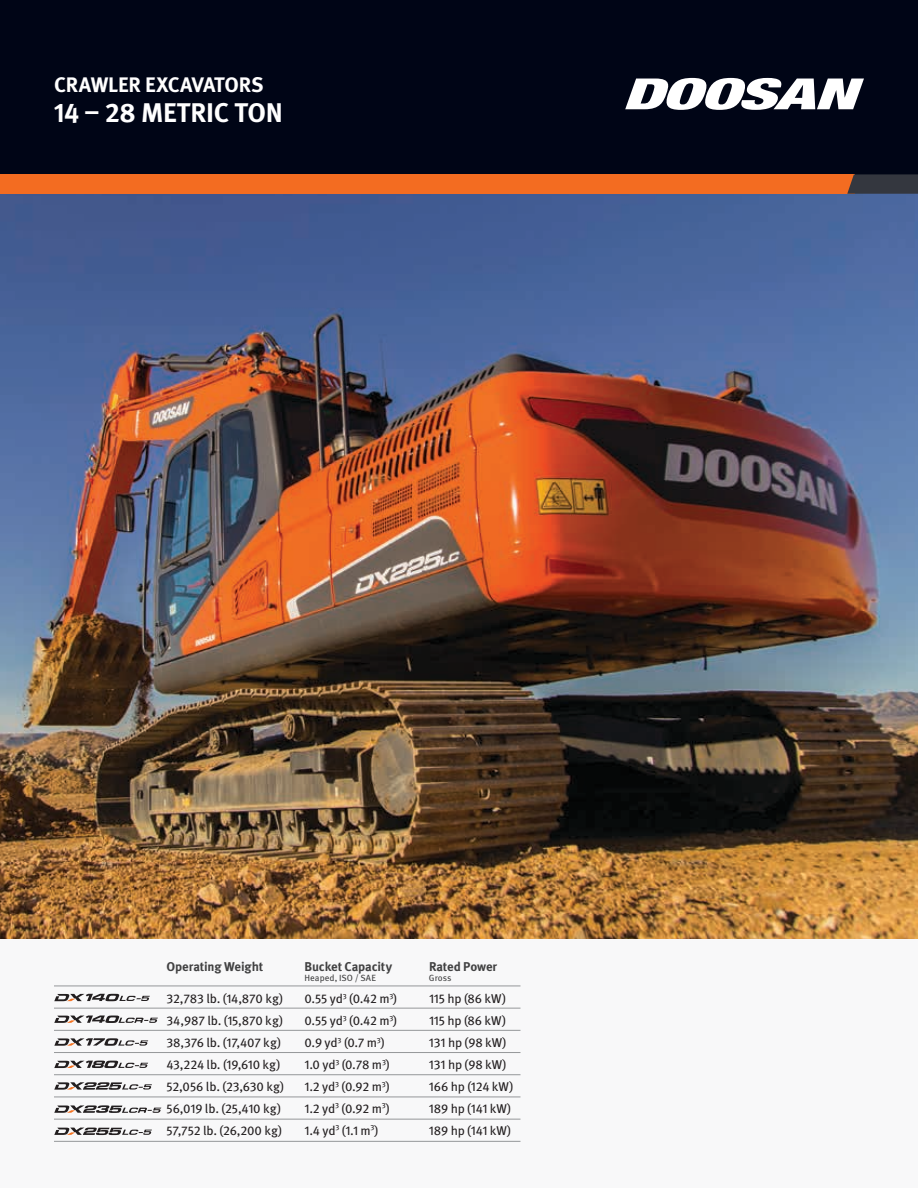
<style>
.page{position:relative;width:918px;height:1188px;background:#fff}
.page>*{position:absolute;margin:0;border:0;box-sizing:border-box;transform-origin:0 0}
.t1{font:700 27px "Meta OT";letter-spacing:-.01em;color:#fff}
.t2{font:700 21px "Meta OT";letter-spacing:-.01em;color:#fff}
.t3{font:12.75px "Meta OT";letter-spacing:-.01em;color:#231f20}
.t4{font:700 12.75px "Meta OT";letter-spacing:-.01em;color:#414142}
.t5{font:9px "Meta OT";letter-spacing:.005em;color:#414142}
</style>
<div class="page">
<div style="left:0;top:925px;width:918px;height:263px;background:#f8f8f9"></div>
<img style="left:0;top:194px;width:918px;height:745px">
<div style="left:0;top:0;width:918px;height:175px;background:#000516"></div>
<div style="left:0;top:174px;width:854px;height:20px;background:#f36c21"></div>
<svg style="left:847px;top:174px;width:71px;height:20px"></svg>
<svg style="left:625px;top:78px;width:239px;height:32px"></svg>
<hr style="left:54px;top:1008px;width:466px;height:1px;background:#959799">
<hr style="left:54px;top:986px;width:466px;height:1px;background:#959799">
<hr style="left:54px;top:1030px;width:466px;height:1px;background:#959799">
<hr style="left:54px;top:1052px;width:466px;height:1px;background:#959799">
<hr style="left:54px;top:1074px;width:466px;height:1px;background:#959799">
<hr style="left:54px;top:1097px;width:466px;height:1px;background:#959799">
<hr style="left:54px;top:1119px;width:466px;height:1px;background:#959799">
<hr style="left:54px;top:1141px;width:466px;height:1px;background:#959799">
<svg style="left:54px;top:994px;width:96px;height:7px"></svg>
<svg style="left:54px;top:1015px;width:104px;height:8px"></svg>
<svg style="left:54px;top:1061px;width:94px;height:7px"></svg>
<svg style="left:54px;top:1038px;width:94px;height:8px"></svg>
<svg style="left:54px;top:1082px;width:98px;height:8px"></svg>
<svg style="left:54px;top:1105px;width:107px;height:8px"></svg>
<svg style="left:54px;top:1128px;width:98px;height:7px"></svg>
<h2 class="t2" style="left:54px;top:72px;width:211px">CRAWLER EXCAVATORS</h2>
<h1 class="t1" style="left:54px;top:97px;width:231px">14 – 28 METRIC TON</h1>
<p class="t4" style="left:166px;top:959px;width:98px">Operating Weight</p>
<p class="t4" style="left:305px;top:959px;width:89px">Bucket Capacity</p>
<p class="t4" style="left:429px;top:959px;width:70px">Rated Power</p>
<p class="t5" style="left:304px;top:973px;width:73px">Heaped, ISO / SAE</p>
<p class="t5" style="left:429px;top:973px;width:24px">Gross</p>
<p class="t3" style="left:167px;top:991px;width:118px">32,783 lb. (14,870 kg)</p>
<p class="t3" style="left:305px;top:991px;width:94px">0.55 yd<sup>3</sup> (0.42 m<sup>3</sup>)</p>
<p class="t3" style="left:429px;top:991px;width:78px">115 hp (86 kW)</p>
<p class="t3" style="left:167px;top:1013px;width:118px">34,987 lb. (15,870 kg)</p>
<p class="t3" style="left:305px;top:1013px;width:94px">0.55 yd<sup>3</sup> (0.42 m<sup>3</sup>)</p>
<p class="t3" style="left:429px;top:1013px;width:78px">115 hp (86 kW)</p>
<p class="t3" style="left:167px;top:1035px;width:116px">38,376 lb. (17,407 kg)</p>
<p class="t3" style="left:305px;top:1035px;width:82px">0.9 yd<sup>3</sup> (0.7 m<sup>3</sup>)</p>
<p class="t3" style="left:429px;top:1035px;width:79px">131 hp (98 kW)</p>
<p class="t3" style="left:166px;top:1057px;width:115px">43,224 lb. (19,610 kg)</p>
<p class="t3" style="left:305px;top:1057px;width:87px">1.0 yd<sup>3</sup> (0.78 m<sup>3</sup>)</p>
<p class="t3" style="left:429px;top:1057px;width:79px">131 hp (98 kW)</p>
<p class="t3" style="left:167px;top:1079px;width:119px">52,056 lb. (23,630 kg)</p>
<p class="t3" style="left:305px;top:1079px;width:87px">1.2 yd<sup>3</sup> (0.92 m<sup>3</sup>)</p>
<p class="t3" style="left:429px;top:1079px;width:86px">166 hp (124 kW)</p>
<p class="t3" style="left:166px;top:1101px;width:116px">56,019 lb. (25,410 kg)</p>
<p class="t3" style="left:305px;top:1101px;width:87px">1.2 yd<sup>3</sup> (0.92 m<sup>3</sup>)</p>
<p class="t3" style="left:429px;top:1101px;width:84px">189 hp (141 kW)</p>
<p class="t3" style="left:166px;top:1123px;width:117px">57,752 lb. (26,200 kg)</p>
<p class="t3" style="left:305px;top:1123px;width:75px">1.4 yd<sup>3</sup> (1.1 m<sup>3</sup>)</p>
<p class="t3" style="left:429px;top:1123px;width:84px">189 hp (141 kW)</p>
</div>
